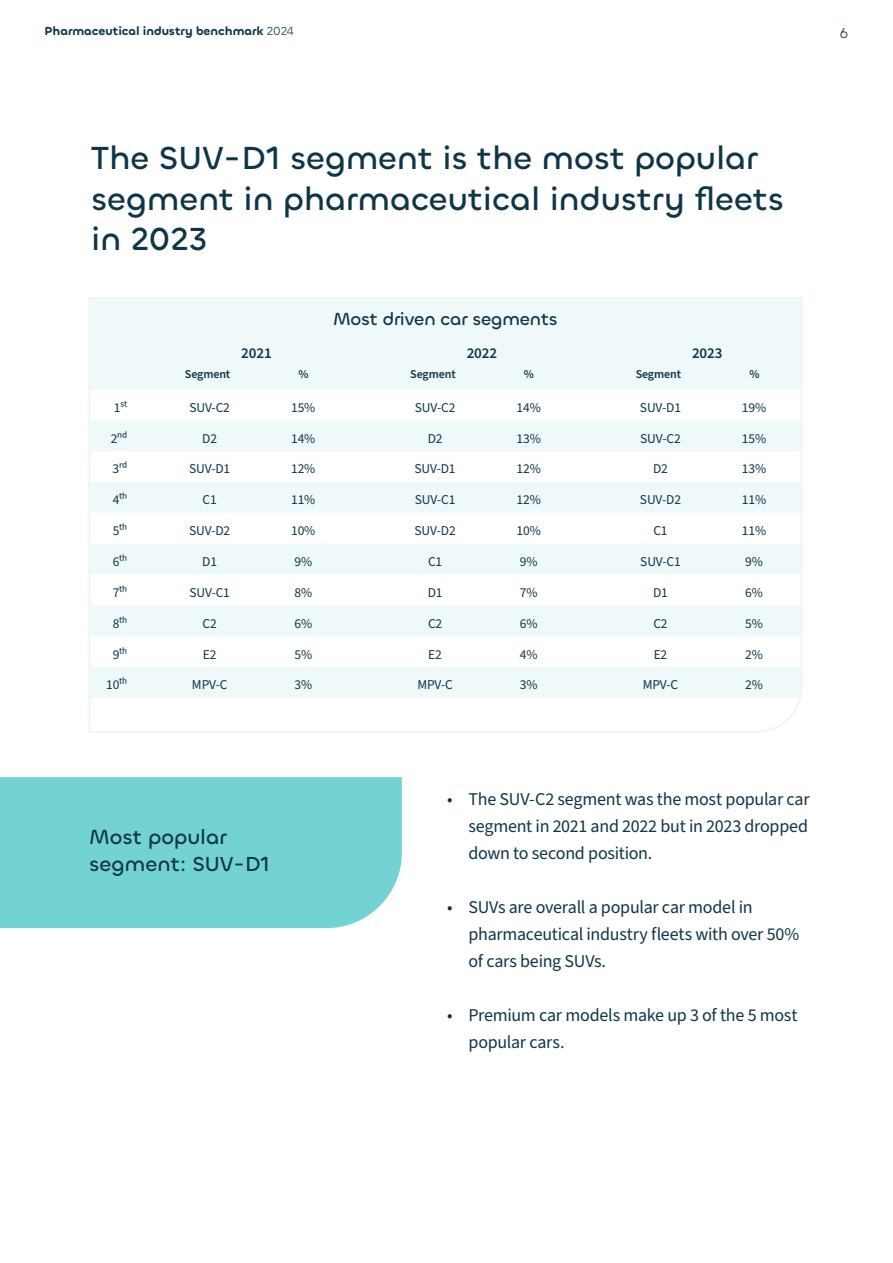
<style>
.page{position:relative;width:893px;height:1263px;background:#fff}
.page>*{position:absolute;margin:0;border:0;box-sizing:border-box;transform-origin:0 0}
.t1{font:500 33px/40.5px "Chillax";color:#0f3549}
.t2{font:500 21px/27px "Chillax";color:#0f3549}
.t3{font:18px/27px "Source Sans Pro";letter-spacing:-.015em;color:#0f3549}
.t4{font:500 18px "Chillax";letter-spacing:-.01em;color:#0f3549}
.t5{font:600 15px "Source Sans Pro";letter-spacing:-.01em;color:#0f3549}
.t6{font:15px "Chillax";color:#0f3549}
.t7{font:13.5px "Source Sans Pro";letter-spacing:-.01em;color:#0f3549}
.t8{font:600 12px "Chillax";color:#0f3549}
.t9{font:600 12px "Source Sans Pro";letter-spacing:-.01em;color:#0f3549}
.s1{font-weight:400}
</style>
<div class="page">
<div style="left:0;top:777px;width:402px;height:151px;background:#73d2d2"></div>
<svg style="left:88px;top:297px;width:714px;height:436px"></svg>
<p class="t8" style="left:45px;top:23px;width:251px">Pharmaceutical industry benchmark <span class="s1">2024</span></p>
<p class="t6" style="left:840px;top:24px;width:10px">6</p>
<h1 class="t1" style="left:91px;top:137px;width:694px">The SUV-D1 segment is the most popular segment in pharmaceutical industry fleets in 2023</h1>
<p class="t4" style="left:333px;top:308px;width:226px">Most driven car segments</p>
<p class="t5" style="left:241px;top:343px;width:32px">2021</p>
<p class="t5" style="left:467px;top:343px;width:32px">2022</p>
<p class="t5" style="left:692px;top:343px;width:32px">2023</p>
<p class="t9" style="left:185px;top:366px;width:47px">Segment</p>
<p class="t9" style="left:299px;top:366px;width:12px">%</p>
<p class="t9" style="left:410px;top:366px;width:47px">Segment</p>
<p class="t9" style="left:524px;top:366px;width:12px">%</p>
<p class="t9" style="left:636px;top:366px;width:47px">Segment</p>
<p class="t9" style="left:749px;top:366px;width:12px">%</p>
<p class="t7" style="left:114px;top:398px;width:15px">1st</p>
<p class="t7" style="left:189px;top:398px;width:42px">SUV-C2</p>
<p class="t7" style="left:291px;top:398px;width:26px">15%</p>
<p class="t7" style="left:415px;top:398px;width:42px">SUV-C2</p>
<p class="t7" style="left:516px;top:398px;width:26px">14%</p>
<p class="t7" style="left:640px;top:398px;width:43px">SUV-D1</p>
<p class="t7" style="left:742px;top:398px;width:26px">19%</p>
<p class="t7" style="left:111px;top:429px;width:18px">2nd</p>
<p class="t7" style="left:202px;top:429px;width:16px">D2</p>
<p class="t7" style="left:291px;top:429px;width:26px">14%</p>
<p class="t7" style="left:428px;top:429px;width:16px">D2</p>
<p class="t7" style="left:516px;top:429px;width:26px">13%</p>
<p class="t7" style="left:640px;top:429px;width:42px">SUV-C2</p>
<p class="t7" style="left:742px;top:429px;width:26px">15%</p>
<p class="t7" style="left:112px;top:460px;width:16px">3rd</p>
<p class="t7" style="left:189px;top:460px;width:43px">SUV-D1</p>
<p class="t7" style="left:291px;top:460px;width:26px">12%</p>
<p class="t7" style="left:415px;top:460px;width:43px">SUV-D1</p>
<p class="t7" style="left:516px;top:460px;width:26px">12%</p>
<p class="t7" style="left:653px;top:460px;width:16px">D2</p>
<p class="t7" style="left:742px;top:460px;width:26px">13%</p>
<p class="t7" style="left:113px;top:491px;width:16px">4th</p>
<p class="t7" style="left:203px;top:491px;width:16px">C1</p>
<p class="t7" style="left:291px;top:491px;width:26px">11%</p>
<p class="t7" style="left:415px;top:491px;width:42px">SUV-C1</p>
<p class="t7" style="left:517px;top:491px;width:26px">12%</p>
<p class="t7" style="left:640px;top:491px;width:43px">SUV-D2</p>
<p class="t7" style="left:742px;top:491px;width:26px">11%</p>
<p class="t7" style="left:113px;top:522px;width:16px">5th</p>
<p class="t7" style="left:189px;top:522px;width:43px">SUV-D2</p>
<p class="t7" style="left:291px;top:522px;width:26px">10%</p>
<p class="t7" style="left:415px;top:522px;width:43px">SUV-D2</p>
<p class="t7" style="left:517px;top:522px;width:26px">10%</p>
<p class="t7" style="left:653px;top:522px;width:16px">C1</p>
<p class="t7" style="left:742px;top:522px;width:26px">11%</p>
<p class="t7" style="left:113px;top:552px;width:16px">6th</p>
<p class="t7" style="left:202px;top:552px;width:16px">D1</p>
<p class="t7" style="left:294px;top:552px;width:19px">9%</p>
<p class="t7" style="left:428px;top:552px;width:16px">C1</p>
<p class="t7" style="left:520px;top:552px;width:19px">9%</p>
<p class="t7" style="left:640px;top:552px;width:42px">SUV-C1</p>
<p class="t7" style="left:745px;top:552px;width:19px">9%</p>
<p class="t7" style="left:113px;top:583px;width:16px">7th</p>
<p class="t7" style="left:189px;top:583px;width:42px">SUV-C1</p>
<p class="t7" style="left:294px;top:583px;width:19px">8%</p>
<p class="t7" style="left:428px;top:583px;width:16px">D1</p>
<p class="t7" style="left:520px;top:583px;width:19px">7%</p>
<p class="t7" style="left:653px;top:583px;width:16px">D1</p>
<p class="t7" style="left:745px;top:583px;width:19px">6%</p>
<p class="t7" style="left:113px;top:614px;width:16px">8th</p>
<p class="t7" style="left:203px;top:614px;width:16px">C2</p>
<p class="t7" style="left:294px;top:614px;width:19px">6%</p>
<p class="t7" style="left:428px;top:614px;width:16px">C2</p>
<p class="t7" style="left:520px;top:614px;width:19px">6%</p>
<p class="t7" style="left:653px;top:614px;width:16px">C2</p>
<p class="t7" style="left:745px;top:614px;width:19px">5%</p>
<p class="t7" style="left:113px;top:645px;width:16px">9th</p>
<p class="t7" style="left:203px;top:645px;width:15px">E2</p>
<p class="t7" style="left:294px;top:645px;width:19px">5%</p>
<p class="t7" style="left:428px;top:645px;width:15px">E2</p>
<p class="t7" style="left:520px;top:645px;width:19px">4%</p>
<p class="t7" style="left:654px;top:645px;width:15px">E2</p>
<p class="t7" style="left:745px;top:645px;width:19px">2%</p>
<p class="t7" style="left:106px;top:676px;width:23px">10th</p>
<p class="t7" style="left:192px;top:676px;width:37px">MPV-C</p>
<p class="t7" style="left:294px;top:676px;width:19px">3%</p>
<p class="t7" style="left:417px;top:676px;width:37px">MPV-C</p>
<p class="t7" style="left:520px;top:676px;width:19px">3%</p>
<p class="t7" style="left:643px;top:676px;width:37px">MPV-C</p>
<p class="t7" style="left:745px;top:676px;width:19px">2%</p>
<p class="t2" style="left:89px;top:823px;width:182px">Most popular segment: SUV-D1</p>
<p class="t3" style="left:468px;top:786px;width:341px;text-align:justify;text-indent:-21px">• The SUV-C2 segment was the most popular car segment in 2021 and 2022 but in 2023 dropped down to second position.</p>
<p class="t3" style="left:468px;top:894px;width:332px;text-indent:-21px">• SUVs are overall a popular car model in pharmaceutical industry fleets with over 50% of cars being SUVs.</p>
<p class="t3" style="left:468px;top:1002px;width:331px;text-indent:-21px">• Premium car models make up 3 of the 5 most popular cars.</p>
</div>
